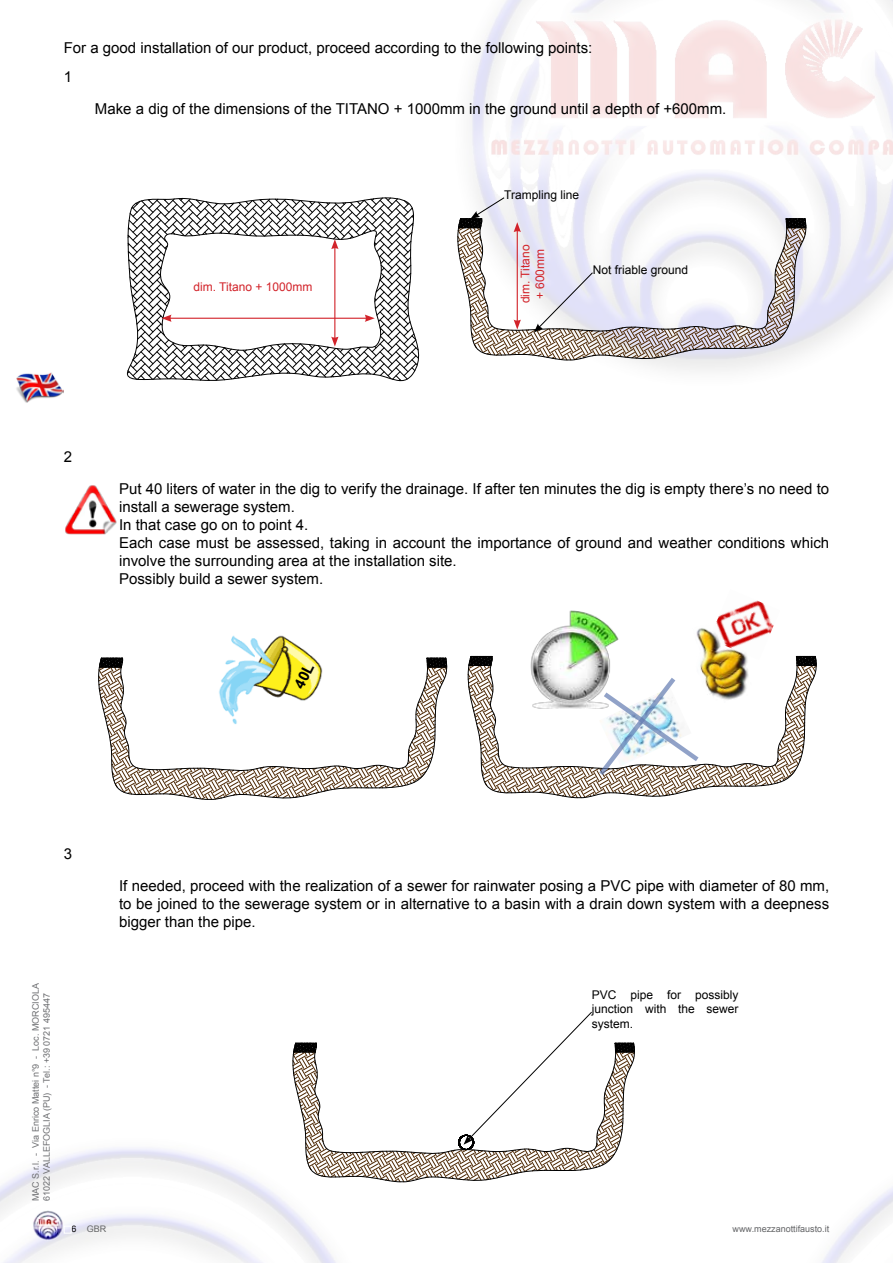
<style>
.page{position:relative;width:893px;height:1263px;background:#fff}
.page>*{position:absolute;margin:0;border:0;box-sizing:border-box;transform-origin:0 0}
.t1{font:15px/18px "Arial";color:#000}
.t2{font:12px/14.4px "Arial";color:#000;text-align:justify}
.t3{font:12px/14.4px "Arial";color:#d2232a;text-align:center}
.t4{font:9px/10.8px "Arial";color:#6d6e71}
.t5{font:9px "Arial";color:#636466}
.t6{font:9px "Arial";color:#000}
</style>
<div class="page">
<img style="left:471px;top:0;width:422px;height:371px">
<img style="left:32px;top:1210px;width:32px;height:30px">
<div style="left:64px;top:1226px;width:8px;height:7px;border:1px solid #fff"></div>
<img style="left:65px;top:485px;width:52px;height:50px">
<img style="left:725px;top:600px;width:49px;height:34px">
<img style="left:696px;top:613px;width:70px;height:43px">
<img style="left:231px;top:635px;width:77px;height:18px">
<svg style="left:292px;top:1011px;width:343px;height:171px"></svg>
<svg style="left:468px;top:656px;width:349px;height:142px"></svg>
<img style="left:527px;top:610px;width:93px;height:98px">
<svg style="left:471px;top:214px;width:338px;height:150px"></svg>
<svg style="left:127px;top:198px;width:292px;height:183px"></svg>
<svg style="left:101px;top:653px;width:347px;height:17px"></svg>
<svg style="left:457px;top:197px;width:349px;height:163px"></svg>
<img style="left:16px;top:372px;width:48px;height:31px">
<svg style="left:98px;top:658px;width:349px;height:142px"></svg>
<p class="t1" style="left:64px;top:39px;width:530px">For a good installation of our product, proceed according to the following points:</p>
<p class="t1" style="left:64px;top:68px;width:10px">1</p>
<p class="t1" style="left:95px;top:100px;width:633px">Make a dig of the dimensions of the TITANO + 1000mm in the ground until a depth of +600mm.</p>
<p class="t3" style="left:193px;top:280px;width:121px">dim. Titano + 1000mm</p>
<p class="t2" style="left:504px;top:188px;width:76px">Trampling line</p>
<p class="t3" style="left:518px;top:303px;width:60px;rotate:-90deg">dim. Titano + 600mm</p>
<p class="t2" style="left:593px;top:262px;width:97px">Not friable ground</p>
<p class="t1" style="left:64px;top:448px;width:10px">2</p>
<p class="t1" style="left:119px;top:480px;width:712px">Put 40 liters of water in the dig to verify the drainage. If after ten minutes the dig is empty there’s no need to install a sewerage system.<br>In that case go on to point 4.<br>Each case must be assessed, taking in account the importance of ground and weather conditions which involve the surrounding area at the installation site.<br>Possibly build a sewer system.</p>
<p class="t1" style="left:64px;top:844px;width:10px">3</p>
<p class="t1" style="left:119px;top:877px;width:712px;text-align:justify">If needed, proceed with the realization of a sewer for rainwater posing a PVC pipe with diameter of 80 mm, to be joined to the sewerage system or in alternative to a basin with a drain down system with a deepness bigger than the pipe.</p>
<p class="t4" style="left:30px;top:1201px;width:220px;rotate:-90deg">MAC S.r.l. - Via Enrico Mattei n°9 - Loc. MORCIOLA<br>61022 VALLEFOGLIA (PU) - Tel.: +39 0721 495447</p>
<p class="t2" style="left:592px;top:987px;width:148px">PVC pipe for possibly junction with the sewer system.</p>
<p class="t6" style="left:72px;top:1223px;width:7px">6</p>
<p class="t5" style="left:733px;top:1223px;width:98px">www.mezzanottifausto.it</p>
<p class="t5" style="left:87px;top:1223px;width:21px">GBR</p>
</div>
